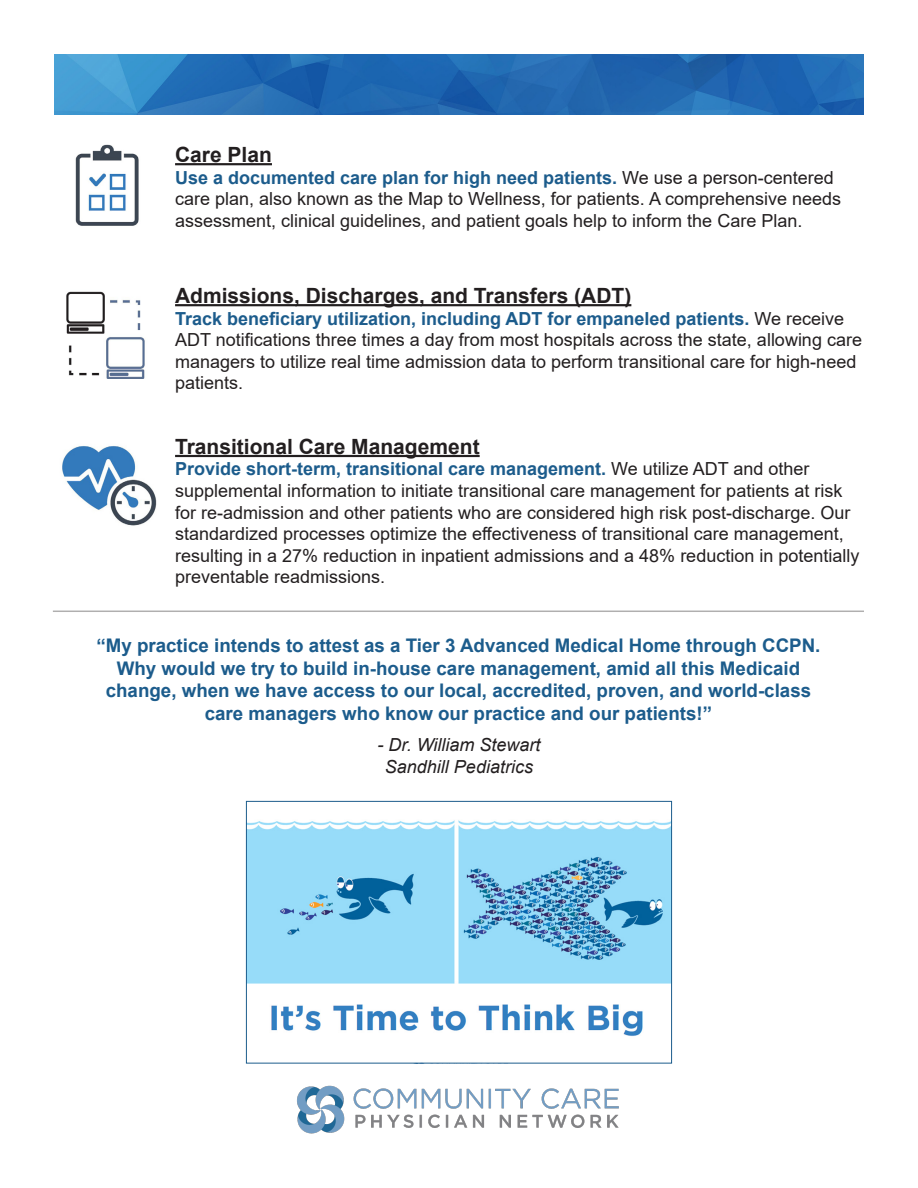
<style>
.page{position:relative;width:918px;height:1188px;background:#fff}
.page>*{position:absolute;margin:0;border:0;box-sizing:border-box;transform-origin:0 0}
.t1{font:700 21px "Arial";color:#231f20}
.t2{font:700 18.75px/22.5px "Arial";color:#1c5c8c;text-align:center}
.t3{font:18px/21.6px "Arial";color:#231f20}
.t4{font:700 18px "Arial";color:#1c5c8c}
.t5{font:italic 18px "Arial";color:#231f20}
.s1{font-weight:700;color:#1c5c8c}
.s2{font-weight:400;color:#231f20}
</style>
<div class="page">
<img style="left:248px;top:820px;width:422px;height:216px">
<div style="left:246px;top:801px;width:426px;height:263px;border:1px solid #1c5c8c"></div>
<img style="left:55px;top:54px;width:808px;height:60px">
<img style="left:297px;top:1085px;width:322px;height:49px">
<hr style="left:175px;top:304px;width:456px;height:2px;background:#231f20">
<img style="left:66px;top:291px;width:79px;height:87px">
<hr style="left:175px;top:163px;width:97px;height:2px;background:#231f20">
<img style="left:75px;top:144px;width:64px;height:82px">
<img style="left:62px;top:446px;width:95px;height:80px">
<hr style="left:175px;top:455px;width:305px;height:2px;background:#231f20">
<hr style="left:53px;top:611px;width:811px;height:1px;background:#231f20">
<p class="t1" style="left:175px;top:140px;width:98px">Care Plan</p>
<p class="t3" style="left:175px;top:166px;width:668px"><span class="s1">Use a documented care plan for high need patients.</span> We use a person-centered care plan, also known as the Map to Wellness, for patients. A comprehensive needs assessment, clinical guidelines, and patient goals help to inform the Care Plan.</p>
<p class="t1" style="left:175px;top:281px;width:458px">Admissions, Discharges, and Transfers (ADT)</p>
<p class="t3" style="left:175px;top:307px;width:688px"><span class="s1">Track beneficiary utilization, including ADT for empaneled patients.</span> We receive ADT notifications three times a day from most hospitals across the state, allowing care managers to utilize real time admission data to perform transitional care for high-need patients.</p>
<p class="t1" style="left:175px;top:432px;width:306px">Transitional Care Management</p>
<p class="t4" style="left:175px;top:456px;width:636px">Provide short-term, transitional care management. <span class="s2">We utilize ADT and other</span></p>
<p class="t3" style="left:175px;top:480px;width:686px">supplemental information to initiate transitional care management for patients at risk for re-admission and other patients who are considered high risk post-discharge. Our standardized processes optimize the effectiveness of transitional care management, resulting in a 27% reduction in inpatient admissions and a 48% reduction in potentially preventable readmissions.</p>
<p class="t2" style="left:96px;top:635px;width:726px">“My practice intends to attest as a Tier 3 Advanced Medical Home through CCPN.<br>Why would we try to build in-house care management, amid all this Medicaid change, when we have access to our local, accredited, proven, and world-class care managers who know our practice and our patients!”</p>
<p class="t5" style="left:377px;top:733px;width:165px">- Dr. William Stewart</p>
<p class="t5" style="left:385px;top:755px;width:150px">Sandhill Pediatrics</p>
</div>
